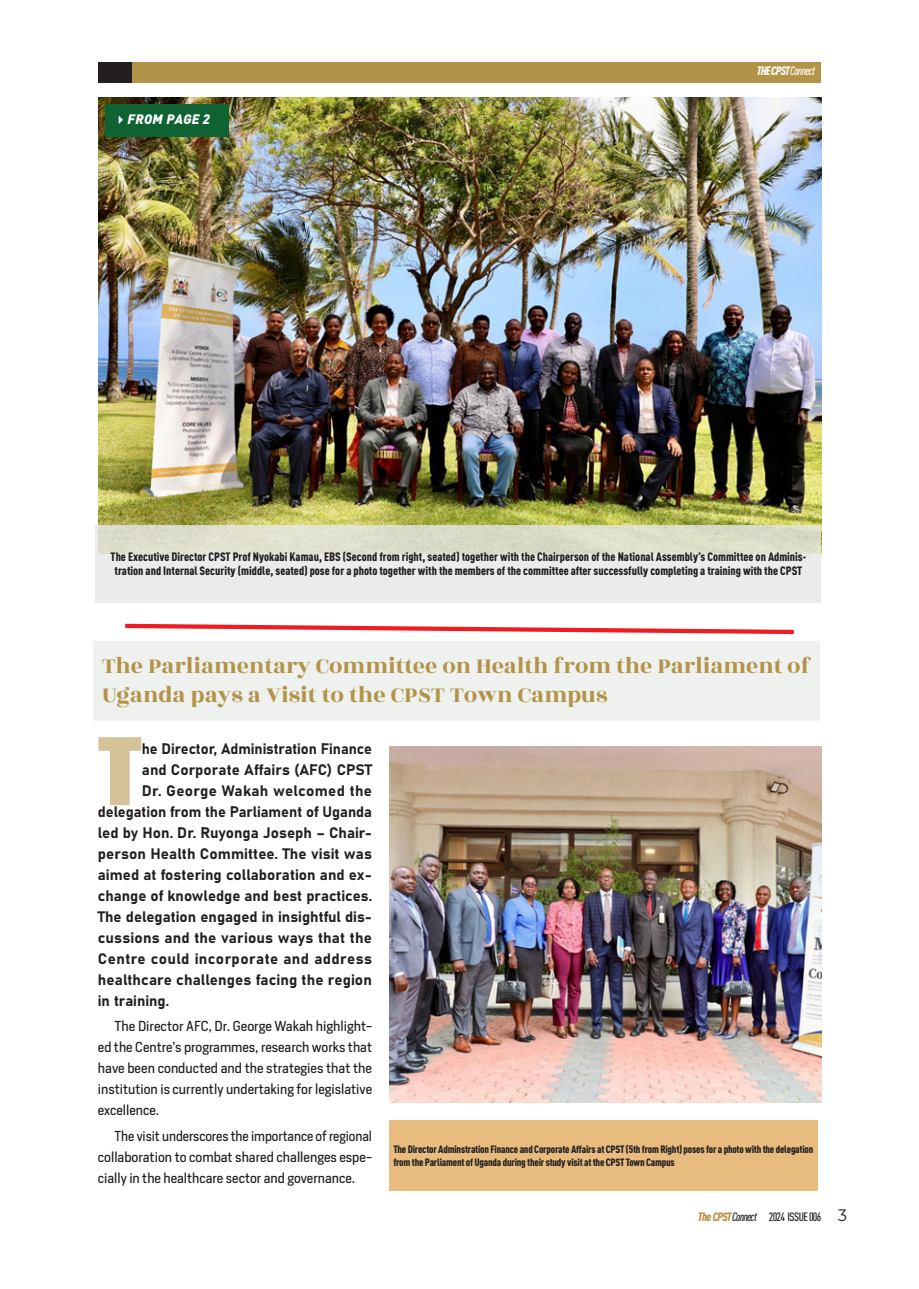
<style>
.page{position:relative;width:919px;height:1289px;background:#fff}
.page>*{position:absolute;margin:0;border:0;box-sizing:border-box;transform-origin:0 0}
.intor{font:85.8px "Impact";color:#d5c298;scale:1.11 1}
.Headline-sub{font:24px/28.8px "Rozha One";color:#b39348}
.intor-2{font:15px "Bahnschrift";letter-spacing:.005em;color:#231f20}
.intor-3{font:15px "Bahnschrift";letter-spacing:.025em;color:#231f20}
.main-Text-body{font:13.5px/21px "Heron Sans";color:#231f20;text-align:justify}
.kicker{font:italic 900 13.5px "DIN Pro";letter-spacing:.02em;color:#fff}
.t1{font:900 condensed 12px/14.4px "DIN Pro";color:#231f20;text-align:center}
.t2{font:500 condensed 12px "DIN Pro";letter-spacing:-.06em;color:#231f20}
.t3{font:italic 900 condensed 12px "DIN Pro";letter-spacing:-.06em;color:#fff}
.t4{font:900 condensed 10.5px/12.6px "DIN Pro";letter-spacing:-.02em;color:#231f20}
.s1{font-weight:500}
.s2{font-weight:900;font-style:italic;color:#b39348}
.s3{font-style:italic}
.s4{font-family:"Montserrat";font-weight:400;font-stretch:normal;font-size:16.5px}
</style>
<div class="page">
<div style="left:99px;top:63px;width:721px;height:20px;background:#b39348"></div>
<div style="left:99px;top:63px;width:33px;height:20px;background:#231f20"></div>
<div style="left:389px;top:1120px;width:428px;height:71px;background:#e7bc7e"></div>
<div style="left:94px;top:641px;width:725px;height:79px;background:#eef1ed"></div>
<svg style="left:125px;top:623px;width:669px;height:12px"></svg>
<img style="left:98px;top:98px;width:723px;height:426px">
<svg style="left:96px;top:524px;width:725px;height:78px;background:#e5e5de"></svg>
<div style="left:105px;top:104px;width:124px;height:33px;background:#0f6333"></div>
<img style="left:389px;top:746px;width:432px;height:356px">
<p class="kicker" style="left:114px;top:107px;width:97px">✔FROM PAGE 2</p>
<p class="t3" style="left:756px;top:62px;width:60px">THE CPST<span class="s1">Connect</span></p>
<p class="t1" style="left:111px;top:548px;width:697px">The Executive Director CPST Prof Nyokabi Kamau, EBS (Second from right, seated) together with the Chairperson of the National Assembly’s Committee on Adminis&shy;tration and Internal Security (middle, seated) pose for a photo together with the members of the committee after successfully completing a training with the CPST</p>
<p class="Headline-sub" style="left:102px;top:652px;width:710px">The Parliamentary Committee on Health from the Parliament of<br>Uganda pays a Visit to the CPST Town Campus</p>
<p class="intor" style="left:98px;top:704px;width:41px">T</p>
<p class="intor-2" style="left:142px;top:737px;width:232px">he Director, Administration Finance</p>
<p class="intor-2" style="left:142px;top:758px;width:232px">and Corporate Affairs (AFC) CPST</p>
<p class="intor-2" style="left:142px;top:779px;width:232px">Dr. George Wakah welcomed the</p>
<p class="intor-2" style="left:98px;top:800px;width:276px">delegation from the Parliament of Uganda</p>
<p class="intor-2" style="left:98px;top:821px;width:276px">led by Hon. Dr. Ruyonga Joseph – Chair-</p>
<p class="intor-2" style="left:98px;top:842px;width:276px">person Health Committee. The visit was</p>
<p class="intor-2" style="left:98px;top:863px;width:276px">aimed at fostering collaboration and ex-</p>
<p class="intor-2" style="left:98px;top:884px;width:276px">change of knowledge and best practices.</p>
<p class="intor-2" style="left:98px;top:905px;width:276px">The delegation engaged in insightful dis-</p>
<p class="intor-2" style="left:98px;top:926px;width:276px">cussions and the various ways that the</p>
<p class="intor-3" style="left:98px;top:947px;width:275px">Centre could incorporate and address</p>
<p class="intor-2" style="left:98px;top:968px;width:275px">healthcare challenges facing the region</p>
<p class="intor-2" style="left:98px;top:989px;width:73px">in training.</p>
<p class="main-Text-body" style="left:98px;top:1015px;width:276px;text-indent:16px">The Director AFC, Dr. George Wakah highlight&shy;ed the Centre’s programmes, research works that have been conducted and the strategies that the institution is currently undertaking for legislative excellence.</p>
<p class="main-Text-body" style="left:98px;top:1125px;width:276px;text-indent:16px">The visit underscores the importance of regional collaboration to combat shared challenges espe&shy;cially in the healthcare sector and governance.</p>
<p class="t4" style="left:393px;top:1142px;width:421px">The Director Adminstration Finance and Corporate Affairs at CPST (5th from Right) poses for a photo with the delegation from the Parliament of Uganda during their study visit at the CPST Town Campus</p>
<p class="t2" style="left:698px;top:1207px;width:150px"><span class="s2">The CPST</span><span class="s3">Connect</span> 2024 ISSUE 006 <span class="s4">3</span></p>
</div>
